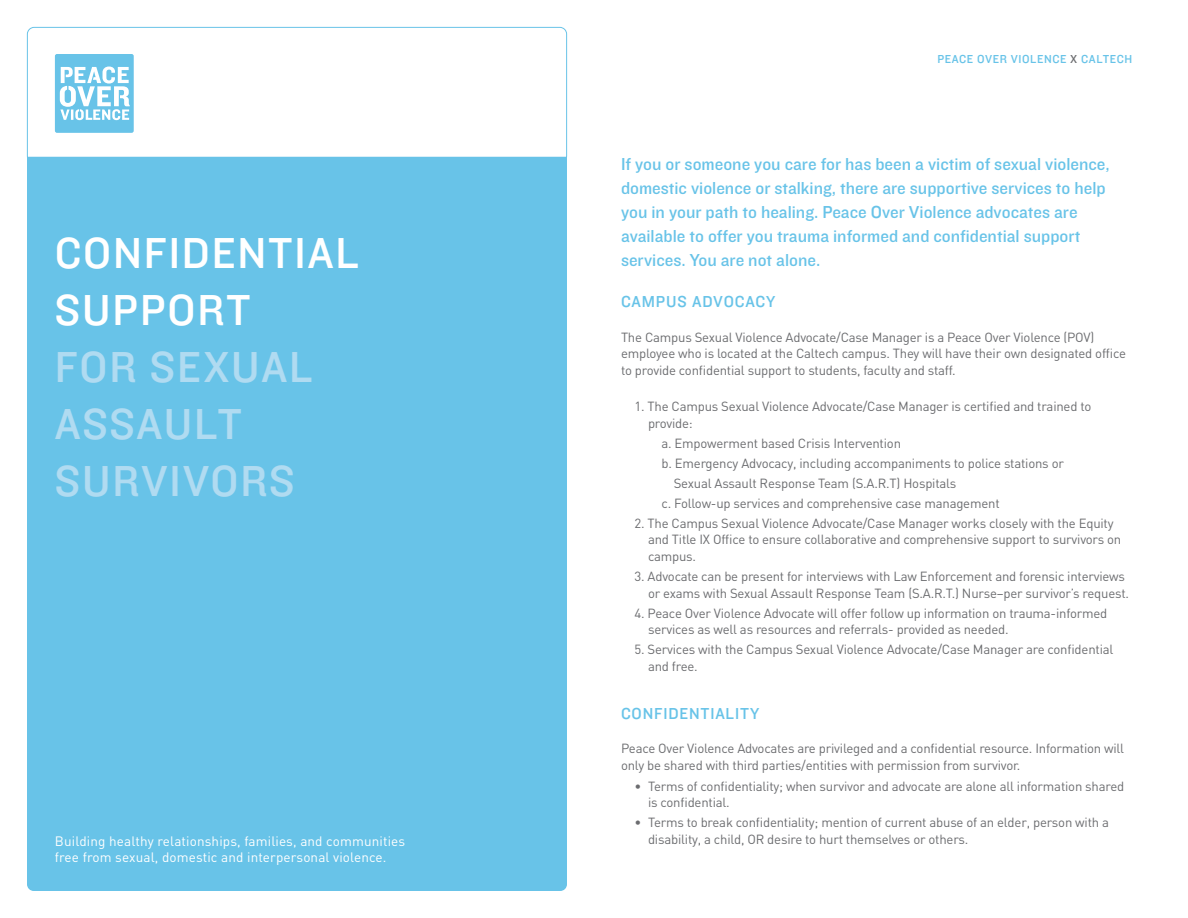
<style>
.page{position:relative;width:1188px;height:918px;background:#fff}
.page>*{position:absolute;margin:0;border:0;box-sizing:border-box;transform-origin:0 0}
.t1{font:45px/57px "Knockout HTF31 Junior Middlewt";letter-spacing:.04em;color:#b0dbf1}
.t2{font:45px/57px "Knockout HTF31 Junior Middlewt";letter-spacing:.04em;color:#fff}
.t3{font:18px/24px "Knockout HTF31 Junior Middlewt";color:#68c3e8}
.t4{font:16.5px "Knockout HTF31 Junior Middlewt";letter-spacing:.05em;color:#68c3e8}
.t5{font:13.5px/16.5px "DIN";letter-spacing:.01em;color:#fff}
.t6{font:13.2px/16.5px "DIN";letter-spacing:-.015em;color:#6b6c6f}
.t7{font:12px "Knockout HTF31 Junior Middlewt";letter-spacing:.05em;color:#68c3e8}
.s1{color:#6d6e71}
</style>
<div class="page">
<div style="left:27px;top:27px;width:540px;height:136px;border:1px solid #68c3e8;border-radius:7px"></div>
<div style="left:27px;top:157px;width:540px;height:734px;background:#68c3e8"></div>
<svg style="left:55px;top:54px;width:79px;height:79px"></svg>
<h1 class="t2" style="left:55px;top:226px;width:305px">CONFIDENTIAL<br>SUPPORT</h1>
<h1 class="t1" style="left:55px;top:340px;width:259px">FOR SEXUAL<br>ASSAULT<br>SURVIVORS</h1>
<p class="t5" style="left:55px;top:832px;width:352px">Building healthy relationships, families, and communities free from sexual, domestic and interpersonal violence.</p>
<p class="t7" style="left:937px;top:53px;width:196px">PEACE OVER VIOLENCE <span class="s1">X</span> CALTECH</p>
<p class="t3" style="left:621px;top:153px;width:490px">If you or someone you care for has been a victim of sexual violence, domestic violence or stalking, there are supportive services to help you in your path to healing. Peace Over Violence advocates are available to offer you trauma informed and confidential support services. You are not alone.</p>
<p class="t4" style="left:621px;top:293px;width:156px">CAMPUS ADVOCACY</p>
<p class="t6" style="left:621px;top:329px;width:507px">The Campus Sexual Violence Advocate/Case Manager is a Peace Over Violence (POV) employee who is located at the Caltech campus. They will have their own designated office to provide confidential support to students, faculty and staff.</p>
<p class="t6" style="left:648px;top:398px;width:445px;text-indent:-14px">1. The Campus Sexual Violence Advocate/Case Manager is certified and trained to provide:</p>
<p class="t6" style="left:662px;top:435px;width:241px">a. Empowerment based Crisis Intervention</p>
<p class="t6" style="left:662px;top:455px;width:404px">b. Emergency Advocacy, including accompaniments to police stations or</p>
<p class="t6" style="left:674px;top:475px;width:284px">Sexual Assault Response Team (S.A.R.T) Hospitals</p>
<p class="t6" style="left:662px;top:495px;width:340px">c. Follow-up services and comprehensive case management</p>
<p class="t6" style="left:648px;top:515px;width:475px;text-indent:-14px">2. The Campus Sexual Violence Advocate/Case Manager works closely with the Equity and Title IX Office to ensure collaborative and comprehensive support to survivors on campus.</p>
<p class="t6" style="left:648px;top:568px;width:483px;text-indent:-14px">3. Advocate can be present for interviews with Law Enforcement and forensic interviews or exams with Sexual Assault Response Team (S.A.R.T.) Nurse–per survivor’s request.</p>
<p class="t6" style="left:648px;top:604px;width:461px;text-indent:-14px">4. Peace Over Violence Advocate will offer follow up information on trauma-informed services as well as resources and referrals- provided as needed.</p>
<p class="t6" style="left:648px;top:641px;width:467px;text-indent:-14px">5. Services with the Campus Sexual Violence Advocate/Case Manager are confidential and free.</p>
<p class="t4" style="left:621px;top:704px;width:140px">CONFIDENTIALITY</p>
<p class="t6" style="left:621px;top:740px;width:505px">Peace Over Violence Advocates are privileged and a confidential resource. Information will only be shared with third parties/entities with permission from survivor.</p>
<p class="t6" style="left:648px;top:777px;width:478px;text-indent:-14px">• Terms of confidentiality; when survivor and advocate are alone all information shared is confidential.</p>
<p class="t6" style="left:648px;top:814px;width:463px;text-indent:-14px">• Terms to break confidentiality; mention of current abuse of an elder, person with a disability, a child, OR desire to hurt themselves or others.</p>
</div>
